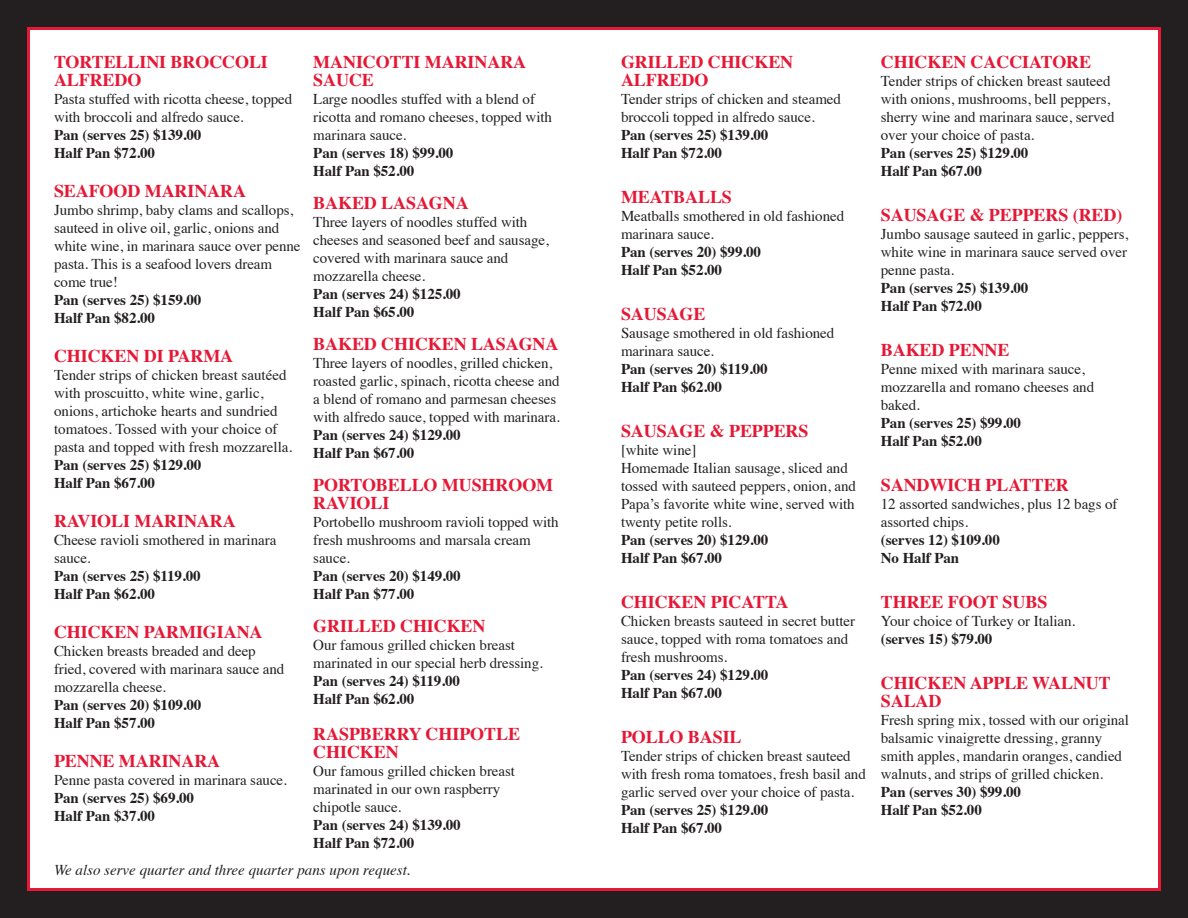
<style>
.page{position:relative;width:1188px;height:918px;background:#231f20}
.page>*{position:absolute;margin:0;border:0;box-sizing:border-box;transform-origin:0 0}
.t1{font:700 18px/18px "Times";letter-spacing:-.005em;color:#e51836}
.t2{font:15px/18px "Times";letter-spacing:-.005em;color:#231f20}
.t3{font:700 15px/18px "Times";letter-spacing:-.005em;color:#231f20}
.t4{font:italic 15px "Times";color:#231f20}
</style>
<div class="page">
<div style="left:27px;top:27px;width:1134px;height:864px;background:#fff;border:3px solid #e51836"></div>
<p class="t1" style="left:54px;top:51px;width:215px">TORTELLINI BROCCOLI<br>ALFREDO</p>
<p class="t2" style="left:54px;top:88px;width:240px">Pasta stuffed with ricotta cheese, topped with broccoli and alfredo sauce.</p>
<p class="t3" style="left:54px;top:124px;width:149px">Pan (serves 25) $139.00<br>Half Pan $72.00</p>
<p class="t1" style="left:54px;top:180px;width:194px">SEAFOOD MARINARA</p>
<p class="t2" style="left:54px;top:199px;width:248px">Jumbo shrimp, baby clams and scallops, sauteed in olive oil, garlic, onions and white wine, in marinara sauce over penne pasta. This is a seafood lovers dream come true!</p>
<p class="t3" style="left:54px;top:289px;width:149px">Pan (serves 25) $159.00<br>Half Pan $82.00</p>
<p class="t1" style="left:54px;top:345px;width:181px">CHICKEN DI PARMA</p>
<p class="t2" style="left:54px;top:364px;width:240px">Tender strips of chicken breast sautéed with proscuitto, white wine, garlic, onions, artichoke hearts and sundried tomatoes. Tossed with your choice of pasta and topped with fresh mozzarella.</p>
<p class="t3" style="left:54px;top:454px;width:149px">Pan (serves 25) $129.00<br>Half Pan $67.00</p>
<p class="t1" style="left:54px;top:510px;width:183px">RAVIOLI MARINARA</p>
<p class="t2" style="left:54px;top:529px;width:224px">Cheese ravioli smothered in marinara sauce.</p>
<p class="t3" style="left:54px;top:565px;width:148px">Pan (serves 25) $119.00<br>Half Pan $62.00</p>
<p class="t1" style="left:54px;top:621px;width:210px">CHICKEN PARMIGIANA</p>
<p class="t2" style="left:54px;top:640px;width:232px">Chicken breasts breaded and deep fried, covered with marinara sauce and mozzarella cheese.</p>
<p class="t3" style="left:54px;top:694px;width:149px">Pan (serves 20) $109.00<br>Half Pan $57.00</p>
<p class="t1" style="left:54px;top:750px;width:168px">PENNE MARINARA</p>
<p class="t2" style="left:54px;top:769px;width:234px">Penne pasta covered in marinara sauce.</p>
<p class="t3" style="left:54px;top:787px;width:142px">Pan (serves 25) $69.00<br>Half Pan $37.00</p>
<p class="t1" style="left:313px;top:51px;width:214px">MANICOTTI MARINARA<br>SAUCE</p>
<p class="t2" style="left:313px;top:88px;width:240px">Large noodles stuffed with a blend of ricotta and romano cheeses, topped with marinara sauce.</p>
<p class="t3" style="left:313px;top:142px;width:142px">Pan (serves 18) $99.00<br>Half Pan $52.00</p>
<p class="t1" style="left:313px;top:192px;width:157px">BAKED LASAGNA</p>
<p class="t2" style="left:313px;top:211px;width:237px">Three layers of noodles stuffed with cheeses and seasoned beef and sausage, covered with marinara sauce and mozzarella cheese.</p>
<p class="t3" style="left:313px;top:283px;width:149px">Pan (serves 24) $125.00<br>Half Pan $65.00</p>
<p class="t1" style="left:313px;top:333px;width:247px">BAKED CHICKEN LASAGNA</p>
<p class="t2" style="left:313px;top:352px;width:248px">Three layers of noodles, grilled chicken, roasted garlic, spinach, ricotta cheese and a blend of romano and parmesan cheeses with alfredo sauce, topped with marinara.</p>
<p class="t3" style="left:313px;top:424px;width:149px">Pan (serves 24) $129.00<br>Half Pan $67.00</p>
<p class="t1" style="left:313px;top:474px;width:241px">PORTOBELLO MUSHROOM<br>RAVIOLI</p>
<p class="t2" style="left:313px;top:511px;width:247px">Portobello mushroom ravioli topped with fresh mushrooms and marsala cream sauce.</p>
<p class="t3" style="left:313px;top:565px;width:149px">Pan (serves 20) $149.00<br>Half Pan $77.00</p>
<p class="t1" style="left:313px;top:615px;width:174px">GRILLED CHICKEN</p>
<p class="t2" style="left:313px;top:634px;width:231px">Our famous grilled chicken breast marinated in our special herb dressing.</p>
<p class="t3" style="left:313px;top:670px;width:148px">Pan (serves 24) $119.00<br>Half Pan $62.00</p>
<p class="t1" style="left:313px;top:723px;width:208px">RASPBERRY CHIPOTLE<br>CHICKEN</p>
<p class="t2" style="left:313px;top:760px;width:203px">Our famous grilled chicken breast marinated in our own raspberry chipotle sauce.</p>
<p class="t3" style="left:313px;top:814px;width:149px">Pan (serves 24) $139.00<br>Half Pan $72.00</p>
<p class="t4" style="left:54px;top:861px;width:358px">We also serve quarter and three quarter pans upon request.</p>
<p class="t1" style="left:621px;top:51px;width:174px">GRILLED CHICKEN<br>ALFREDO</p>
<p class="t2" style="left:621px;top:88px;width:222px">Tender strips of chicken and steamed broccoli topped in alfredo sauce.</p>
<p class="t3" style="left:621px;top:124px;width:149px">Pan (serves 25) $139.00<br>Half Pan $72.00</p>
<p class="t1" style="left:621px;top:186px;width:112px">MEATBALLS</p>
<p class="t2" style="left:621px;top:205px;width:225px">Meatballs smothered in old fashioned marinara sauce.</p>
<p class="t3" style="left:621px;top:241px;width:142px">Pan (serves 20) $99.00<br>Half Pan $52.00</p>
<p class="t1" style="left:621px;top:303px;width:86px">SAUSAGE</p>
<p class="t2" style="left:621px;top:322px;width:215px">Sausage smothered in old fashioned marinara sauce.</p>
<p class="t3" style="left:621px;top:358px;width:148px">Pan (serves 20) $119.00<br>Half Pan $62.00</p>
<p class="t1" style="left:621px;top:420px;width:189px">SAUSAGE &amp; PEPPERS</p>
<p class="t2" style="left:621px;top:439px;width:237px">[white wine]<br>Homemade Italian sausage, sliced and tossed with sauteed peppers, onion, and<br>Papa’s favorite white wine, served with twenty petite rolls.</p>
<p class="t3" style="left:621px;top:529px;width:149px">Pan (serves 20) $129.00<br>Half Pan $67.00</p>
<p class="t1" style="left:621px;top:591px;width:169px">CHICKEN PICATTA</p>
<p class="t2" style="left:621px;top:610px;width:236px">Chicken breasts sauteed in secret butter sauce, topped with roma tomatoes and fresh mushrooms.</p>
<p class="t3" style="left:621px;top:664px;width:149px">Pan (serves 24) $129.00<br>Half Pan $67.00</p>
<p class="t1" style="left:621px;top:726px;width:122px">POLLO BASIL</p>
<p class="t2" style="left:621px;top:745px;width:246px">Tender strips of chicken breast sauteed with fresh roma tomatoes, fresh basil and garlic served over your choice of pasta.</p>
<p class="t3" style="left:621px;top:799px;width:149px">Pan (serves 25) $129.00<br>Half Pan $67.00</p>
<p class="t1" style="left:881px;top:51px;width:212px">CHICKEN CACCIATORE</p>
<p class="t2" style="left:881px;top:70px;width:235px">Tender strips of chicken breast sauteed with onions, mushrooms, bell peppers, sherry wine and marinara sauce, served over your choice of pasta.</p>
<p class="t3" style="left:881px;top:142px;width:149px">Pan (serves 25) $129.00<br>Half Pan $67.00</p>
<p class="t1" style="left:881px;top:204px;width:243px">SAUSAGE &amp; PEPPERS (RED)</p>
<p class="t2" style="left:881px;top:223px;width:249px;text-align:justify">Jumbo sausage sauteed in garlic, peppers, white wine in marinara sauce served over penne pasta.</p>
<p class="t3" style="left:881px;top:277px;width:149px">Pan (serves 25) $139.00<br>Half Pan $72.00</p>
<p class="t1" style="left:881px;top:339px;width:130px">BAKED PENNE</p>
<p class="t2" style="left:881px;top:358px;width:215px">Penne mixed with marinara sauce, mozzarella and romano cheeses and baked.</p>
<p class="t3" style="left:881px;top:412px;width:142px">Pan (serves 25) $99.00<br>Half Pan $52.00</p>
<p class="t1" style="left:881px;top:474px;width:189px">SANDWICH PLATTER</p>
<p class="t2" style="left:881px;top:493px;width:238px">12 assorted sandwiches, plus 12 bags of assorted chips.</p>
<p class="t3" style="left:881px;top:529px;width:121px">(serves 12) $109.00<br>No Half Pan</p>
<p class="t1" style="left:881px;top:591px;width:168px">THREE FOOT SUBS</p>
<p class="t2" style="left:881px;top:610px;width:196px">Your choice of Turkey or Italian.</p>
<p class="t3" style="left:881px;top:628px;width:113px">(serves 15) $79.00</p>
<p class="t1" style="left:881px;top:672px;width:231px">CHICKEN APPLE WALNUT<br>SALAD</p>
<p class="t2" style="left:881px;top:709px;width:250px">Fresh spring mix, tossed with our original balsamic vinaigrette dressing, granny smith apples, mandarin oranges, candied walnuts, and strips of grilled chicken.</p>
<p class="t3" style="left:881px;top:781px;width:142px">Pan (serves 30) $99.00<br>Half Pan $52.00</p>
</div>
